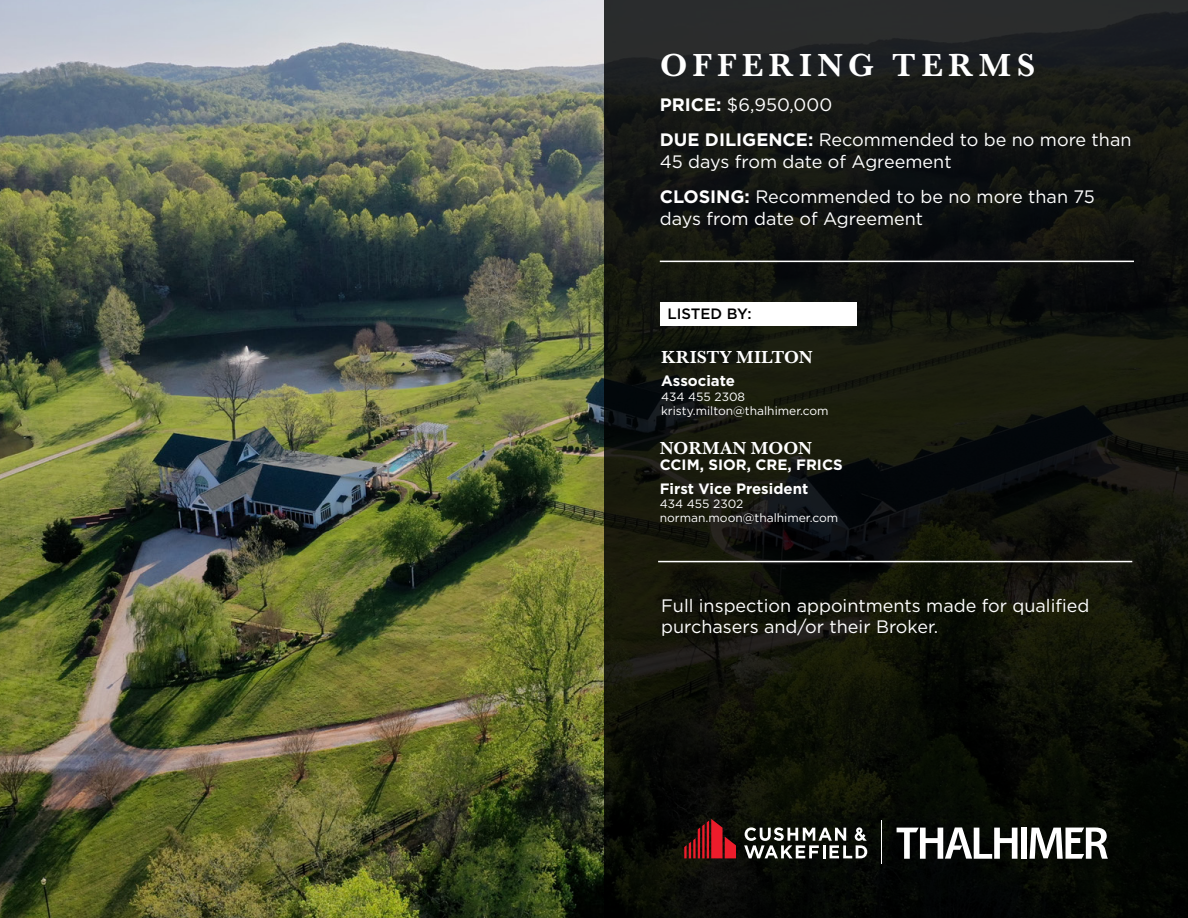
<style>
.page{position:relative;width:1188px;height:918px;background:#fff}
.page>*{position:absolute;margin:0;border:0;box-sizing:border-box;transform-origin:0 0}
.t1{font:700 33px "Baskerville URW";letter-spacing:.16em;color:#fff}
.t2{font:18px/35.1px "Gotham";color:#fff}
.t3{font:700 18px "Baskerville URW";color:#fff}
.t4{font:700 15px/24px "Gotham";color:#fff}
.t5{font:500 15px "Gotham";color:#000}
.t6{font:12px/14.4px "Gotham";color:#fff}
.s1{font-weight:700}
</style>
<div class="page">
<img style="left:0;top:0;width:604px;height:918px">
<svg style="left:604px;top:0;width:584px;height:918px;background:#11130d"></svg>
<div style="left:1021px;top:828px;width:5px;height:31px;background:#fff"></div>
<svg style="left:1030px;top:827px;width:78px;height:32px"></svg>
<svg style="left:897px;top:827px;width:121px;height:32px"></svg>
<hr style="left:882px;top:821px;width:1px;height:43px;background:#fff">
<svg style="left:684px;top:819px;width:52px;height:39px;background:#721417"></svg>
<svg style="left:744px;top:827px;width:123px;height:31px"></svg>
<hr style="left:660px;top:261px;width:474px;height:1px;background:#fff">
<hr style="left:658px;top:561px;width:474px;height:1px;background:#fff">
<div style="left:660px;top:302px;width:197px;height:24px;background:#fff"></div>
<h1 class="t1" style="left:660px;top:42px;width:377px">OFFERING TERMS</h1>
<p class="t2" style="left:660px;top:87px;width:473px"><span class="s1">PRICE:</span> $6,950,000<br><span class="s1">DUE DILIGENCE:</span> Recommended to be no more than</p>
<p class="t2" style="left:660px;top:144px;width:437px">45 days from date of Agreement<br><span class="s1">CLOSING:</span> Recommended to be no more than 75</p>
<p class="t2" style="left:660px;top:200px;width:265px">days from date of Agreement</p>
<p class="t5" style="left:667px;top:304px;width:86px">LISTED BY:</p>
<p class="t3" style="left:661px;top:344px;width:153px">KRISTY MILTON</p>
<p class="t4" style="left:661px;top:369px;width:75px">Associate</p>
<p class="t6" style="left:661px;top:389px;width:169px">434 455 2308 kristy.milton@thalhimer.com</p>
<p class="t3" style="left:660px;top:435px;width:154px">NORMAN MOON</p>
<p class="t4" style="left:660px;top:452px;width:184px">CCIM, SIOR, CRE, FRICS<br>First Vice President</p>
<p class="t6" style="left:660px;top:496px;width:180px">434 455 2302 norman.moon@thalhimer.com</p>
<p class="t2" style="left:661px;top:594px;width:430px;line-height:21.6px">Full inspection appointments made for qualified purchasers and/or their Broker.</p>
</div>
